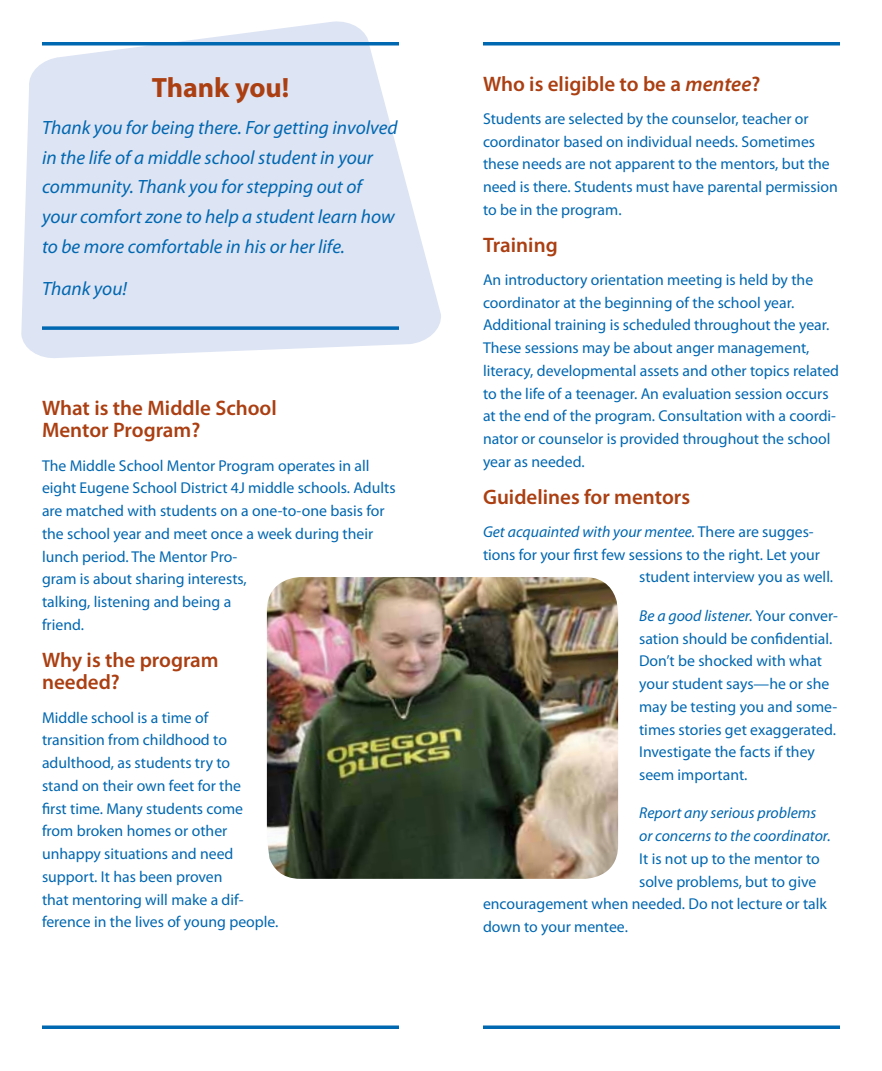
<style>
.page{position:relative;width:882px;height:1071px;background:#fff}
.page>*{position:absolute;margin:0;border:0;box-sizing:border-box;transform-origin:0 0}
.t1{font:700 28px "Myriad Pro";color:#ab3f12}
.t2{font:600 21px/22.8px "Myriad Pro";color:#ab3f12}
.t3{font:italic 19.25px/29.8px "Myriad Pro";color:#0067b1}
.t4{font:15.75px/22.8px "Myriad Pro";color:#0067b1}
.t5{font:italic 15.75px/22.8px "Myriad Pro";color:#0067b1}
.s1{font-style:italic}
.s2{font-style:normal}
</style>
<div class="page">
<svg style="left:21px;top:21px;width:420px;height:337px;fill:#dde4f3"></svg>
<hr style="left:42px;top:1026px;width:357px;height:3px;background:#0067b1">
<hr style="left:483px;top:1026px;width:357px;height:3px;background:#0067b1">
<svg style="left:42px;top:42px;width:357px;height:4px"></svg>
<svg style="left:42px;top:326px;width:357px;height:4px"></svg>
<svg style="left:483px;top:42px;width:357px;height:4px"></svg>
<img style="left:267px;top:577px;width:351px;height:302px">
<h1 class="t1" style="left:152px;top:69px;width:139px">Thank you!</h1>
<p class="t3" style="left:42px;top:112px;width:357px">Thank you for being there. For getting involved in the life of a middle school student in your community. Thank you for stepping out of your comfort zone to help a student learn how to be more comfortable in his or her life.</p>
<p class="t3" style="left:42px;top:273px;width:87px">Thank you!</p>
<h2 class="t2" style="left:42px;top:396px;width:236px">What is the Middle School<br>Mentor Program?</h2>
<p class="t4" style="left:42px;top:454px;width:355px">The Middle School Mentor Program operates in all eight Eugene School District 4J middle schools. Adults are matched with students on a one-to-one basis for the school year and meet once a week during their lunch period. The Mentor Pro-<br>gram is about sharing interests,<br>talking, listening and being a<br>friend.</p>
<h2 class="t2" style="left:42px;top:648px;width:178px">Why is the program needed?</h2>
<p class="t4" style="left:42px;top:706px;width:238px">Middle school is a time of<br>transition from childhood to adulthood, as students try to<br>stand on their own feet for the<br>first time. Many students come<br>from broken homes or other unhappy situations and need support. It has been proven<br>that mentoring will make a dif&shy;ference in the lives of young people.</p>
<h2 class="t2" style="left:483px;top:72px;width:279px">Who is eligible to be a <span class="s1">mentee</span>?</h2>
<p class="t4" style="left:483px;top:107px;width:356px">Students are selected by the counselor, teacher or coordinator based on individual needs. Sometimes these needs are not apparent to the mentors, but the need is there. Students must have parental permission to be in the program.</p>
<h2 class="t2" style="left:483px;top:233px;width:76px">Training</h2>
<p class="t4" style="left:483px;top:268px;width:358px">An introductory orientation meeting is held by the coordinator at the beginning of the school year.<br>Additional training is scheduled throughout the year.<br>These sessions may be about anger management, literacy, developmental assets and other topics related to the life of a teenager. An evaluation session occurs at the end of the program. Consultation with a coordi&shy;nator or counselor is provided throughout the school year as needed.</p>
<h2 class="t2" style="left:483px;top:485px;width:209px">Guidelines for mentors</h2>
<p class="t5" style="left:483px;top:520px;width:332px">Get acquainted with your mentee. <span class="s2">There are sugges-</span></p>
<p class="t4" style="left:483px;top:543px;width:338px">tions for your first few sessions to the right. Let your</p>
<p class="t4" style="left:639px;top:565px;width:196px">student interview you as well.</p>
<p class="t4" style="left:639px;top:604px;width:201px"><span class="s1">Be a good listener.</span> Your conver&shy;sation should be confidential.<br>Don’t be shocked with what your student says—he or she may be testing you and some&shy;times stories get exaggerated.<br>Investigate the facts if they seem important.</p>
<p class="t5" style="left:639px;top:802px;width:193px">Report any serious problems or concerns to the coordinator.</p>
<p class="t4" style="left:639px;top:847px;width:182px">It is not up to the mentor to</p>
<p class="t4" style="left:639px;top:870px;width:179px">solve problems, but to give</p>
<p class="t4" style="left:483px;top:893px;width:345px">encouragement when needed. Do not lecture or talk</p>
<p class="t4" style="left:483px;top:915px;width:146px">down to your mentee.</p>
</div>
